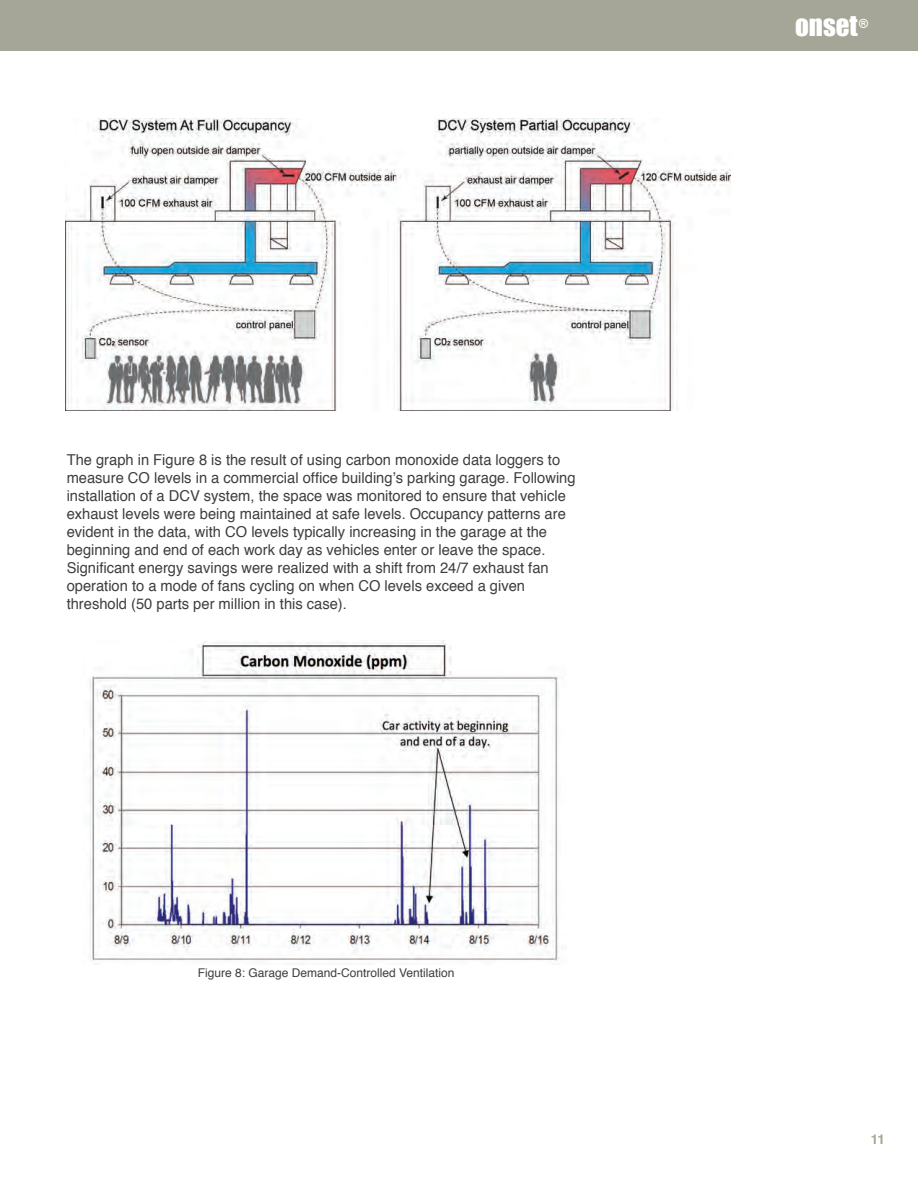
<style>
.page{position:relative;width:918px;height:1188px;background:#fff}
.page>*{position:absolute;margin:0;border:0;box-sizing:border-box;transform-origin:0 0}
.t1{font:27px "Impact";color:#fff}
.t2{font:15px/18px "Helvetica";color:#3e3e3f}
.t3{font:700 13.5px "Helvetica";color:#a6a698}
.t4{font:12px "Helvetica";color:#3e3e3f}
</style>
<div class="page">
<div style="left:0;top:0;width:918px;height:51px;background:#a6a698"></div>
<img style="left:90px;top:641px;width:470px;height:324px">
<img style="left:66px;top:119px;width:664px;height:292px">
<p class="t2" style="left:67px;top:451px;width:510px">The graph in Figure 8 is the result of using carbon monoxide data loggers to measure CO levels in a commercial office building’s parking garage. Following installation of a DCV system, the space was monitored to ensure that vehicle exhaust levels were being maintained at safe levels. Occupancy patterns are evident in the data, with CO levels typically increasing in the garage at the beginning and end of each work day as vehicles enter or leave the space.<br>Significant energy savings were realized with a shift from 24/7 exhaust fan operation to a mode of fans cycling on when CO levels exceed a given threshold (50 parts per million in this case).</p>
<p class="t4" style="left:198px;top:964px;width:258px">Figure 8: Garage Demand-Controlled Ventilation</p>
<p class="t1" style="left:795px;top:9px;width:75px">ONSET<sup>®</sup></p>
<p class="t3" style="left:871px;top:1128px;width:16px">11</p>
</div>
